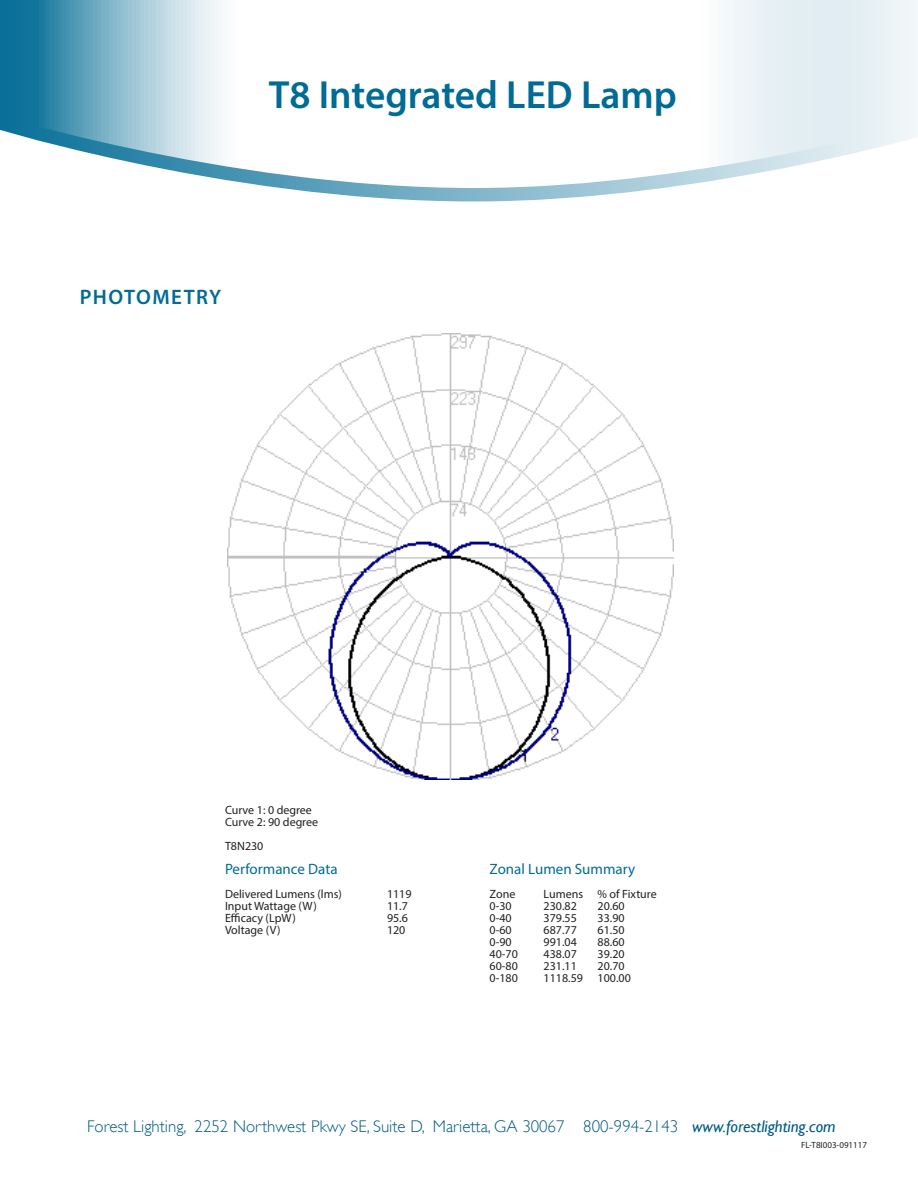
<style>
.page{position:relative;width:918px;height:1188px;background:#fff}
.page>*{position:absolute;margin:0;border:0;box-sizing:border-box;transform-origin:0 0}
.product_name{font:600 39.3px "Myriad Pro";color:#006b95}
.subhead{font:600 21px "Myriad Pro";letter-spacing:.07em;color:#006b95}
.t1{font:300 16.95px "Gill Sans";color:#005c83}
.product_number_table{font:15px "Myriad Pro";color:#006b95}
.product_number_table-2{font:12px/12px "Myriad Pro";color:#231f20}
.contact_copy{font:9px "Myriad Pro";color:#231f20}
.s1{font-weight:400;font-style:italic}
</style>
<div class="page">
<svg style="left:0;top:0;width:918px;height:202px"></svg>
<img style="left:227px;top:334px;width:446px;height:445px">
<p class="product_name" style="left:269px;top:70px;width:410px">T8 Integrated LED Lamp</p>
<p class="subhead" style="left:80px;top:283px;width:143px">PHOTOMETRY</p>
<p class="product_number_table-2" style="left:225px;top:803px;width:95px">Curve 1: 0 degree<br>Curve 2: 90 degree</p>
<p class="product_number_table-2" style="left:225px;top:839px;width:40px">T8N230</p>
<p class="product_number_table" style="left:225px;top:859px;width:114px">Performance Data</p>
<p class="product_number_table-2" style="left:225px;top:887px;width:118px">Delivered Lumens (lms)</p>
<p class="product_number_table-2" style="left:387px;top:887px;width:26px">1119</p>
<p class="product_number_table-2" style="left:225px;top:899px;width:93px">Input Wattage (W)</p>
<p class="product_number_table-2" style="left:387px;top:899px;width:22px">11.7</p>
<p class="product_number_table-2" style="left:225px;top:911px;width:72px">Efficacy (LpW)</p>
<p class="product_number_table-2" style="left:387px;top:911px;width:22px">95.6</p>
<p class="product_number_table-2" style="left:225px;top:923px;width:57px">Voltage (V)</p>
<p class="product_number_table-2" style="left:387px;top:923px;width:20px">120</p>
<p class="product_number_table" style="left:490px;top:860px;width:147px">Zonal Lumen Summary</p>
<p class="product_number_table-2" style="left:490px;top:888px;width:27px">Zone</p>
<p class="product_number_table-2" style="left:544px;top:888px;width:115px">Lumens % of Fixture</p>
<p class="product_number_table-2" style="left:490px;top:900px;width:24px">0-30</p>
<p class="product_number_table-2" style="left:544px;top:900px;width:35px">230.82</p>
<p class="product_number_table-2" style="left:598px;top:900px;width:29px">20.60</p>
<p class="product_number_table-2" style="left:490px;top:912px;width:24px">0-40</p>
<p class="product_number_table-2" style="left:544px;top:912px;width:35px">379.55</p>
<p class="product_number_table-2" style="left:598px;top:912px;width:29px">33.90</p>
<p class="product_number_table-2" style="left:490px;top:924px;width:24px">0-60</p>
<p class="product_number_table-2" style="left:544px;top:924px;width:35px">687.77</p>
<p class="product_number_table-2" style="left:598px;top:924px;width:29px">61.50</p>
<p class="product_number_table-2" style="left:490px;top:936px;width:24px">0-90</p>
<p class="product_number_table-2" style="left:544px;top:936px;width:35px">991.04</p>
<p class="product_number_table-2" style="left:598px;top:936px;width:29px">88.60</p>
<p class="product_number_table-2" style="left:490px;top:948px;width:30px">40-70</p>
<p class="product_number_table-2" style="left:544px;top:948px;width:35px">438.07</p>
<p class="product_number_table-2" style="left:598px;top:948px;width:29px">39.20</p>
<p class="product_number_table-2" style="left:490px;top:960px;width:30px">60-80</p>
<p class="product_number_table-2" style="left:544px;top:960px;width:35px">231.11</p>
<p class="product_number_table-2" style="left:598px;top:960px;width:29px">20.70</p>
<p class="product_number_table-2" style="left:490px;top:972px;width:30px">0-180</p>
<p class="product_number_table-2" style="left:544px;top:972px;width:89px">1118.59 100.00</p>
<p class="t1" style="left:87px;top:1116px;width:750px">Forest Lighting, 2252 Northwest Pkwy SE, Suite D, Marietta, GA 30067 800-994-2143 <span class="s1">www.forestlighting.com</span></p>
<p class="contact_copy" style="left:801px;top:1140px;width:68px">FL-T8I003-091117</p>
</div>
